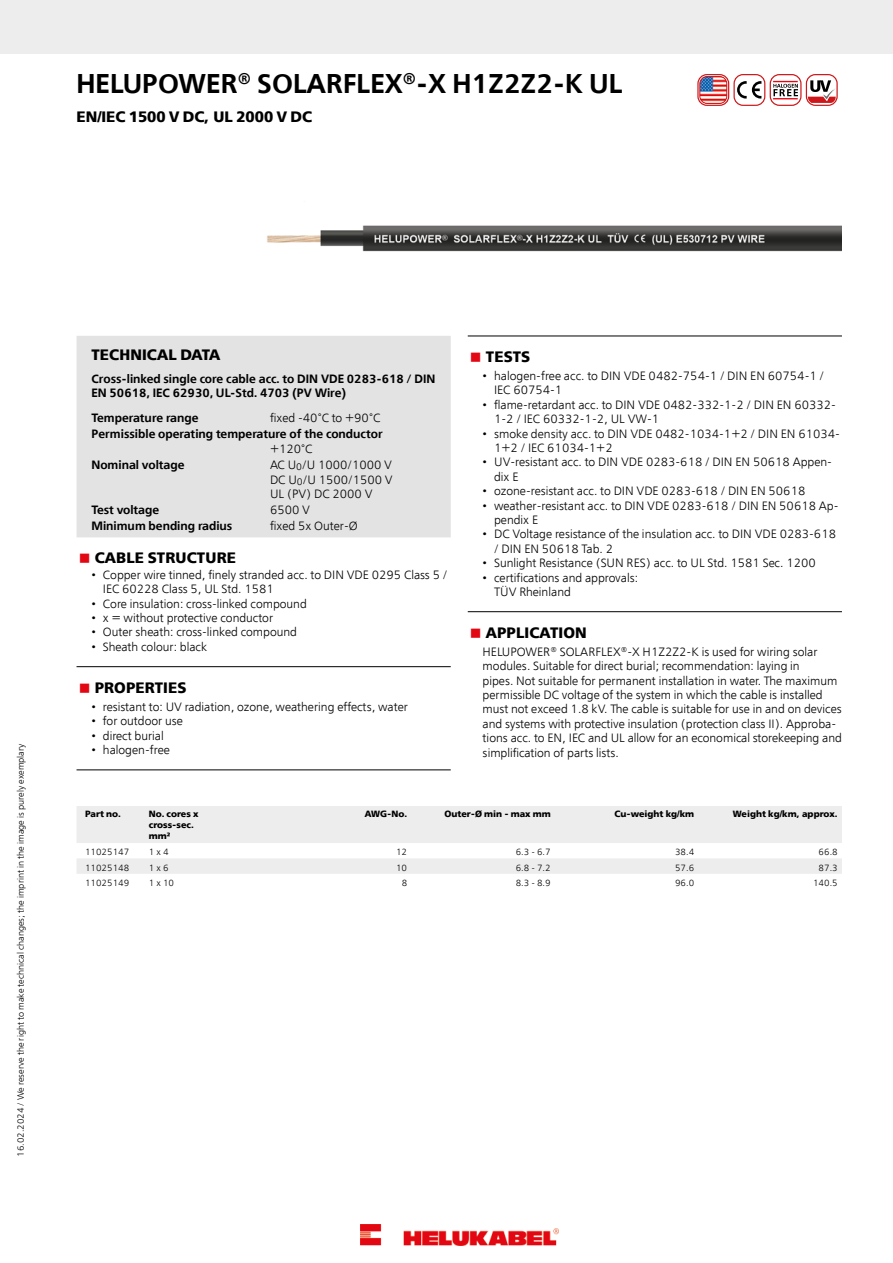
<style>
.page{position:relative;width:893px;height:1263px;background:#fff}
.page>*{position:absolute;margin:0;border:0;box-sizing:border-box;transform-origin:0 0}
.t1{font:600 27px "Free Set";color:#000}
.t2{font:700 15px "Free Set";letter-spacing:.01em;color:#000}
.t3{font:300 12px/14.4px "Free Set";color:#000}
.t4{font:600 12px/14.4px "Free Set";color:#000}
.t5{font:300 9px "Free Set";color:#000}
.t6{font:700 9px/10.8px "Free Set";color:#000}
.s1{color:#e30613}
</style>
<div class="page">
<div style="left:77px;top:336px;width:374px;height:201px;background:#e3e3e3"></div>
<hr style="left:77px;top:666px;width:374px;height:1px;background:#000">
<hr style="left:77px;top:770px;width:374px;height:1px;background:#000">
<hr style="left:468px;top:336px;width:374px;height:1px;background:#000">
<hr style="left:468px;top:611px;width:374px;height:1px;background:#000">
<svg style="left:77px;top:806px;width:765px;height:68px;fill:#ededed"></svg>
<div style="left:0;top:0;width:893px;height:53px;background:#ededed"></div>
<div style="left:697px;top:74px;width:32px;height:32px;border:1px solid #cd171a;border-radius:9px"></div>
<img style="left:700px;top:76px;width:27px;height:27px">
<div style="left:699px;top:76px;width:28px;height:28px;border:1px solid #cd171a;border-radius:7px"></div>
<div style="left:733px;top:74px;width:32px;height:32px;border:1px solid #cd171a;border-radius:9px"></div>
<svg style="left:737px;top:81px;width:24px;height:18px"></svg>
<div style="left:770px;top:74px;width:31px;height:32px;border:1px solid #cd171a;border-radius:9px"></div>
<svg style="left:773px;top:81px;width:25px;height:18px"></svg>
<div style="left:806px;top:74px;width:32px;height:32px;border:1px solid #cd171a;border-radius:9px"></div>
<svg style="left:807px;top:77px;width:29px;height:28px"></svg>
<img style="left:267px;top:225px;width:575px;height:27px">
<img style="left:360px;top:1225px;width:198px;height:21px">
<h1 class="t1" style="left:77px;top:66px;width:547px">HELUPOWER<sup>®</sup> SOLARFLEX<sup>®</sup>-X H1Z2Z2-K UL</h1>
<p class="t2" style="left:77px;top:107px;width:237px">EN/IEC 1500 V DC, UL 2000 V DC</p>
<p class="t5" style="left:15px;top:1157px;width:415px;rotate:-90deg">16.02.2024 / We reserve the right to make technical changes; the imprint in the image is purely exemplary</p>
<p class="t2" style="left:91px;top:345px;width:130px">TECHNICAL DATA</p>
<p class="t4" style="left:91px;top:371px;width:345px">Cross-linked single core cable acc. to DIN VDE 0283-618 / DIN<br>EN 50618, IEC 62930, UL-Std. 4703 (PV Wire)</p>
<p class="t4" style="left:91px;top:411px;width:109px">Temperature range</p>
<p class="t3" style="left:270px;top:411px;width:112px">fixed -40°C to +90°C</p>
<p class="t4" style="left:91px;top:427px;width:293px">Permissible operating temperature of the conductor</p>
<p class="t3" style="left:270px;top:441px;width:44px">+120°C</p>
<p class="t4" style="left:91px;top:457px;width:95px">Nominal voltage</p>
<p class="t3" style="left:270px;top:458px;width:124px;text-align:justify">AC U<sub>0</sub>/U 1000/1000 V DC U<sub>0</sub>/U 1500/1500 V UL (PV) DC 2000 V</p>
<p class="t4" style="left:91px;top:503px;width:69px">Test voltage</p>
<p class="t3" style="left:270px;top:503px;width:42px">6500 V</p>
<p class="t4" style="left:91px;top:519px;width:142px">Minimum bending radius</p>
<p class="t3" style="left:270px;top:519px;width:89px">fixed 5x Outer-Ø</p>
<p class="t2" style="left:79px;top:548px;width:159px"><span class="s1">■</span> CABLE STRUCTURE</p>
<p class="t3" style="left:103px;top:567px;width:346px;text-indent:-11px">• Copper wire tinned, finely stranded acc. to DIN VDE 0295 Class 5 /<br>IEC 60228 Class 5, UL Std. 1581</p>
<p class="t3" style="left:91px;top:596px;width:217px">• Core insulation: cross-linked compound</p>
<p class="t3" style="left:91px;top:610px;width:183px">• x = without protective conductor</p>
<p class="t3" style="left:91px;top:625px;width:207px">• Outer sheath: cross-linked compound</p>
<p class="t3" style="left:91px;top:639px;width:117px">• Sheath colour: black</p>
<p class="t2" style="left:79px;top:678px;width:109px"><span class="s1">■</span> PROPERTIES</p>
<p class="t3" style="left:91px;top:699px;width:318px">• resistant to: UV radiation, ozone, weathering effects, water</p>
<p class="t3" style="left:91px;top:714px;width:93px">• for outdoor use</p>
<p class="t3" style="left:91px;top:728px;width:74px">• direct burial</p>
<p class="t3" style="left:91px;top:743px;width:80px">• halogen-free</p>
<p class="t2" style="left:470px;top:347px;width:62px"><span class="s1">■</span> TESTS</p>
<p class="t3" style="left:494px;top:368px;width:331px;text-indent:-11px">• halogen-free acc. to DIN VDE 0482-754-1 / DIN EN 60754-1 /<br>IEC 60754-1</p>
<p class="t3" style="left:494px;top:397px;width:343px;text-indent:-11px">• flame-retardant acc. to DIN VDE 0482-332-1-2 / DIN EN 60332-<br>1-2 / IEC 60332-1-2, UL VW-1</p>
<p class="t3" style="left:494px;top:426px;width:347px;text-indent:-11px">• smoke density acc. to DIN VDE 0482-1034-1+2 / DIN EN 61034-<br>1+2 / IEC 61034-1+2</p>
<p class="t3" style="left:494px;top:455px;width:339px;text-indent:-11px">• UV-resistant acc. to DIN VDE 0283-618 / DIN EN 50618 Appen&shy;dix E</p>
<p class="t3" style="left:483px;top:484px;width:324px">• ozone-resistant acc. to DIN VDE 0283-618 / DIN EN 50618</p>
<p class="t3" style="left:494px;top:498px;width:346px;text-indent:-11px">• weather-resistant acc. to DIN VDE 0283-618 / DIN EN 50618 Ap&shy;pendix E</p>
<p class="t3" style="left:494px;top:527px;width:343px;text-indent:-11px">• DC Voltage resistance of the insulation acc. to DIN VDE 0283-618 / DIN EN 50618 Tab. 2</p>
<p class="t3" style="left:483px;top:556px;width:335px">• Sunlight Resistance (SUN RES) acc. to UL Std. 1581 Sec. 1200</p>
<p class="t3" style="left:494px;top:570px;width:145px;text-indent:-11px">• certifications and approvals:<br>TÜV Rheinland</p>
<p class="t2" style="left:470px;top:623px;width:118px"><span class="s1">■</span> APPLICATION</p>
<p class="t3" style="left:483px;top:644px;width:361px">HELUPOWER<sup>®</sup> SOLARFLEX<sup>®</sup>-X H1Z2Z2-K is used for wiring solar modules. Suitable for direct burial; recommendation: laying in<br>pipes. Not suitable for permanent installation in water. The maximum permissible DC voltage of the system in which the cable is installed must not exceed 1.8 kV. The cable is suitable for use in and on devices and systems with protective insulation (protection class II). Approba&shy;tions acc. to EN, IEC and UL allow for an economical storekeeping and simplification of parts lists.</p>
<p class="t6" style="left:85px;top:808px;width:37px">Part no.</p>
<p class="t6" style="left:149px;top:808px;width:51px">No. cores x cross-sec. mm²</p>
<p class="t6" style="left:365px;top:808px;width:44px">AWG-No.</p>
<p class="t6" style="left:444px;top:808px;width:108px">Outer-Ø min - max mm</p>
<p class="t6" style="left:614px;top:808px;width:81px">Cu-weight kg/km</p>
<p class="t6" style="left:733px;top:808px;width:106px">Weight kg/km, approx.</p>
<p class="t5" style="left:85px;top:846px;width:46px">11025147</p>
<p class="t5" style="left:149px;top:846px;width:21px">1x4</p>
<p class="t5" style="left:396px;top:846px;width:13px">12</p>
<p class="t5" style="left:516px;top:846px;width:36px">6.3 - 6.7</p>
<p class="t5" style="left:675px;top:846px;width:21px">38.4</p>
<p class="t5" style="left:819px;top:846px;width:21px">66.8</p>
<p class="t5" style="left:85px;top:862px;width:46px">11025148</p>
<p class="t5" style="left:149px;top:862px;width:21px">1x6</p>
<p class="t5" style="left:396px;top:862px;width:13px">10</p>
<p class="t5" style="left:516px;top:862px;width:36px">6.8 - 7.2</p>
<p class="t5" style="left:675px;top:862px;width:21px">57.6</p>
<p class="t5" style="left:819px;top:862px;width:21px">87.3</p>
<p class="t5" style="left:85px;top:877px;width:46px">11025149</p>
<p class="t5" style="left:149px;top:877px;width:27px">1x10</p>
<p class="t5" style="left:402px;top:877px;width:7px">8</p>
<p class="t5" style="left:516px;top:877px;width:36px">8.3 - 8.9</p>
<p class="t5" style="left:675px;top:877px;width:21px">96.0</p>
<p class="t5" style="left:813px;top:877px;width:26px">140.5</p>
</div>
